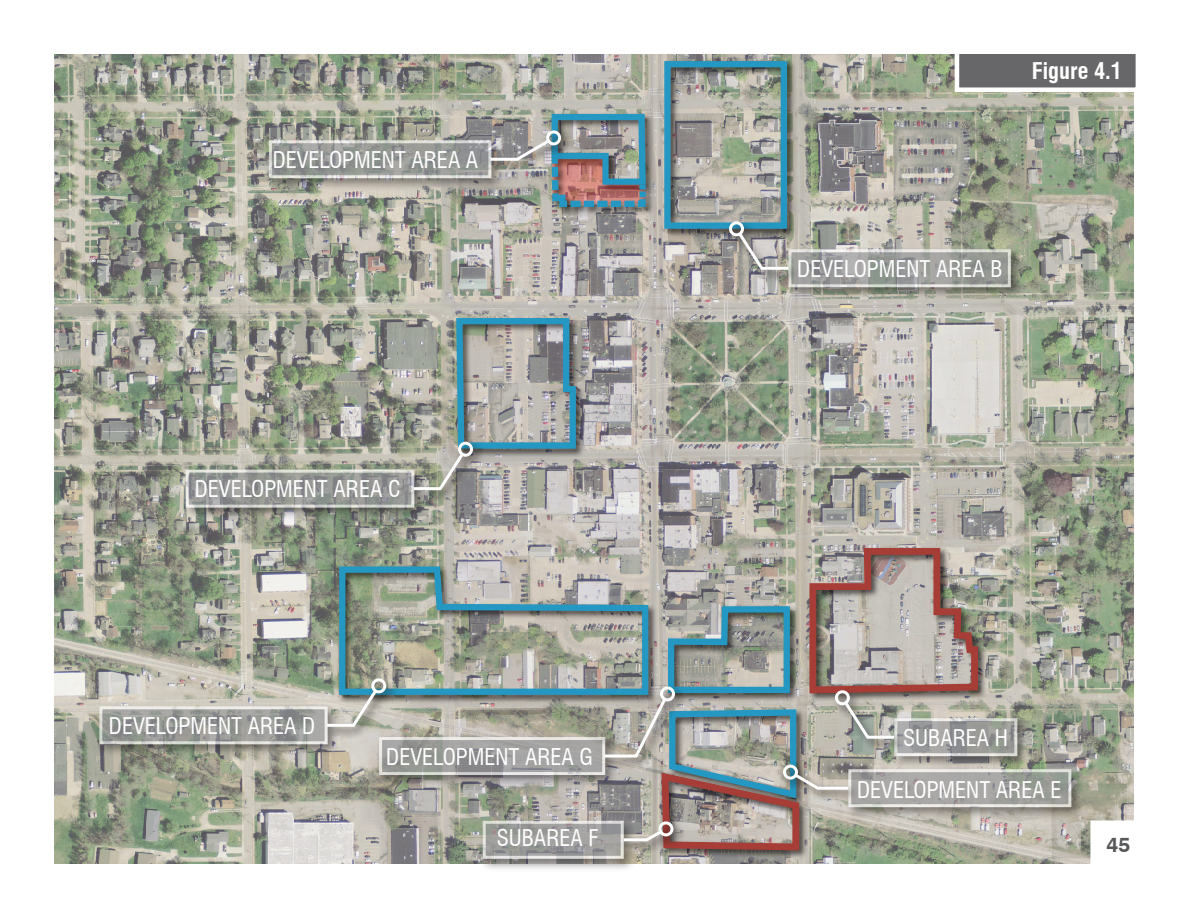
<style>
.page{position:relative;width:1188px;height:918px;background:#fff}
.page>*{position:absolute;margin:0;border:0;box-sizing:border-box;transform-origin:0 0}
.Subheading_Level_1{font:condensed 22.5px "Swiss 721 BT";color:#fff}
.Table_heading{font:700 condensed 22.5px "Swiss 721 BT";color:#fff}
.t1{font:700 21px "Swiss 721 BT";color:#57585a}
</style>
<div class="page">
<img style="left:54px;top:54px;width:1080px;height:810px">
<img style="left:660px;top:57px;width:139px;height:183px">
<div style="left:664px;top:61px;width:123px;height:168px;border:6px solid #2497c2"></div>
<img style="left:452px;top:314px;width:136px;height:146px">
<img style="left:547px;top:110px;width:110px;height:45px">
<img style="left:547px;top:155px;width:110px;height:64px">
<img style="left:805px;top:544px;width:185px;height:161px">
<img style="left:657px;top:854px;width:154px;height:8px">
<div style="left:265px;top:137px;width:239px;height:54px;background:#231f20;opacity:.75"></div>
<svg style="left:269px;top:140px;width:219px;height:38px;background:#a0a29f"></svg>
<img style="left:488px;top:111px;width:161px;height:99px">
<div style="left:546px;top:130px;width:15px;height:15px;border:3px solid #fff;border-radius:50%"></div>
<div style="left:785px;top:246px;width:239px;height:54px;background:#231f20;opacity:.75"></div>
<svg style="left:788px;top:249px;width:223px;height:38px;background:#a5a7a4"></svg>
<div style="left:726px;top:218px;width:75px;height:65px;background:#231f20;opacity:.75"></div>
<svg style="left:736px;top:230px;width:55px;height:41px;background:#a6a4a0"></svg>
<div style="left:729px;top:221px;width:15px;height:15px;border:3px solid #fff;border-radius:50%"></div>
<div style="left:891px;top:715px;width:139px;height:54px;background:#231f20;opacity:.75"></div>
<svg style="left:981px;top:718px;width:36px;height:38px"></svg>
<div style="left:479px;top:817px;width:157px;height:55px;background:#231f20;opacity:.75"></div>
<svg style="left:483px;top:854px;width:141px;height:5px"></svg>
<div style="left:845px;top:766px;width:240px;height:54px;background:#231f20;opacity:.75"></div>
<svg style="left:981px;top:769px;width:90px;height:38px;background:#aaaca7"></svg>
<div style="left:182px;top:466px;width:245px;height:55px;background:#231f20;opacity:.75"></div>
<svg style="left:186px;top:470px;width:228px;height:38px;background:#9fa19e"></svg>
<div style="left:411px;top:439px;width:75px;height:64px;background:#231f20;opacity:.75"></div>
<svg style="left:411px;top:315px;width:168px;height:177px;background:#99a2a1"></svg>
<div style="left:458px;top:442px;width:15px;height:15px;border:3px solid #fff;border-radius:50%"></div>
<div style="left:96px;top:703px;width:245px;height:54px;background:#231f20;opacity:.75"></div>
<svg style="left:99px;top:706px;width:225px;height:38px;background:#a3a4a1"></svg>
<img style="left:324px;top:545px;width:657px;height:309px">
<div style="left:660px;top:686px;width:15px;height:15px;border:3px solid #fff;border-radius:50%"></div>
<svg style="left:952px;top:54px;width:184px;height:40px;background:#7f7f80"></svg>
<svg style="left:1040px;top:772px;width:94px;height:92px"></svg>
<p class="Subheading_Level_1" style="left:273px;top:146px;width:207px">DEVELOPMENT AREA A</p>
<p class="Subheading_Level_1" style="left:195px;top:476px;width:208px">DEVELOPMENT AREA C</p>
<p class="Subheading_Level_1" style="left:109px;top:712px;width:208px">DEVELOPMENT AREA D</p>
<p class="Subheading_Level_1" style="left:386px;top:743px;width:208px">DEVELOPMENT AREA G</p>
<p class="Subheading_Level_1" style="left:497px;top:824px;width:103px">SUBAREA F</p>
<p class="Table_heading" style="left:1032px;top:58px;width:92px">Figure 4.1</p>
<p class="Subheading_Level_1" style="left:797px;top:255px;width:207px">DEVELOPMENT AREA B</p>
<p class="Subheading_Level_1" style="left:903px;top:724px;width:106px">SUBAREA H</p>
<p class="Subheading_Level_1" style="left:857px;top:776px;width:206px">DEVELOPMENT AREA E</p>
<p class="t1" style="left:1106px;top:831px;width:25px">45</p>
</div>
